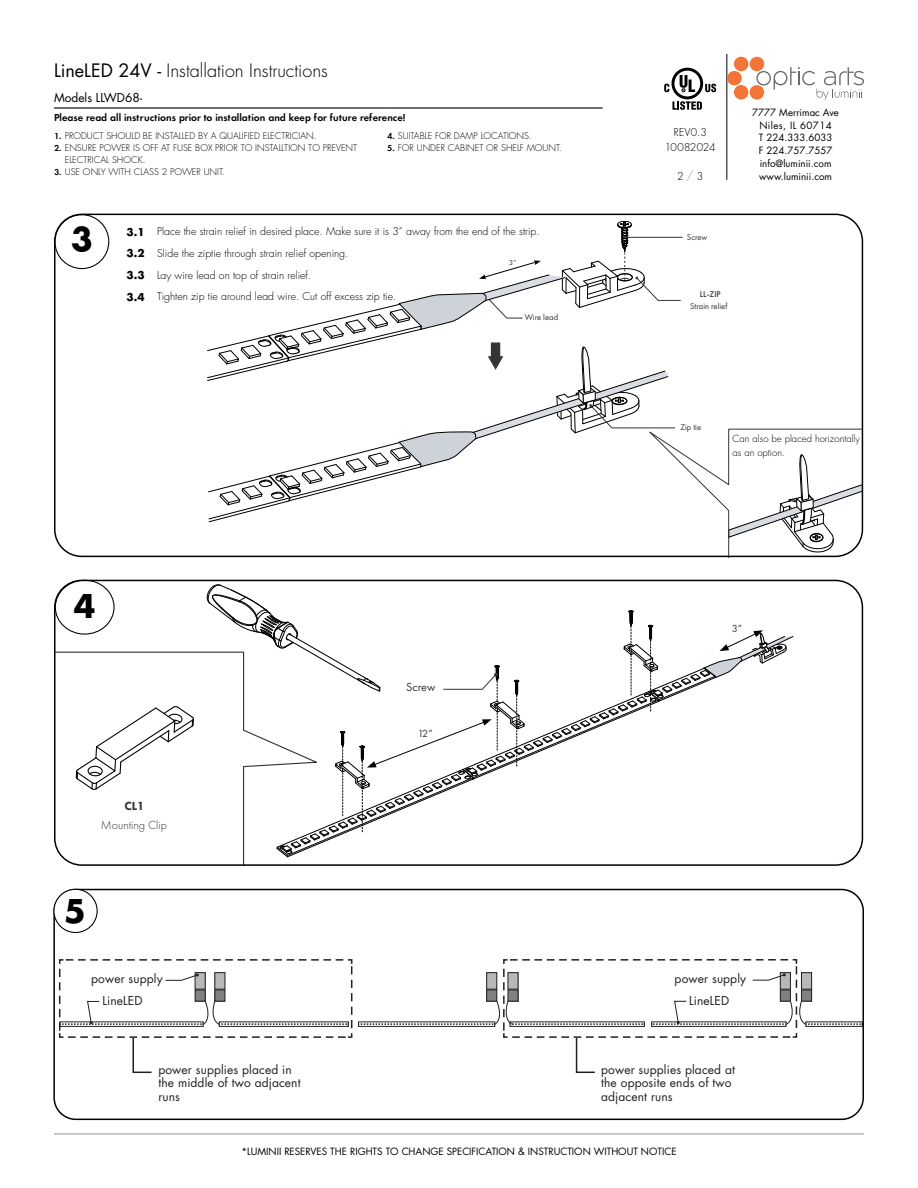
<style>
.page{position:relative;width:918px;height:1188px;background:#fff}
.page>*{position:absolute;margin:0;border:0;box-sizing:border-box;transform-origin:0 0}
.t1{font:36px "Futura Bold DTC";color:#000}
.t2{font:300 18px "Futura";color:#000}
.t3{font:300 12.15px "Futura PT";color:#343537}
.t4{font:12.15px "Futura PT";color:#343537}
.t5{font:800 12.15px "Futura PT";color:#343537}
.t6{font:12px/13.5px "Futura";letter-spacing:.01em;color:#231f20}
.t7{font:12px/15px "Futura Light DTC";letter-spacing:-.015em;color:#000;text-align:center}
.t8{font:12px "Futura";color:#000}
.t9{font:10.65px "Futura PT";color:#343537}
.t10{font:300 10.5px/21.6px "Futura";color:#000}
.t11{font:10.5px "Futura Demi Bold DTC";color:#000}
.t12{font:9.75px/12.8px "Futura";color:#000;text-align:center}
.t13{font:300 9.6px/13.6px "Futura";color:#000}
.t14{font:300 9px/12px "Futura";color:#000}
.t15{font:8.7px "Futura PT";color:#343537}
.t16{font:500 8.7px "Futura PT";color:#343537}
.s1{font-weight:400}
.s2{font-family:"Futura Demi Bold DTC";font-weight:400}
.s3{font-weight:700}
.s4{color:#93918f}
</style>
<div class="page">
<hr style="left:54px;top:107px;width:333px;height:2px;background:#000">
<hr style="left:387px;top:107px;width:216px;height:2px;background:#000">
<hr style="left:726px;top:54px;width:1px;height:54px;background:#000">
<svg style="left:726px;top:108px;width:1px;height:72px"></svg>
<svg style="left:672px;top:101px;width:30px;height:9px"></svg>
<svg style="left:705px;top:84px;width:11px;height:8px"></svg>
<svg style="left:672px;top:68px;width:31px;height:31px"></svg>
<div style="left:674px;top:71px;width:26px;height:25px;background:#fff;border-radius:50%"></div>
<svg style="left:680px;top:75px;width:15px;height:17px"></svg>
<svg style="left:664px;top:84px;width:5px;height:8px"></svg>
<svg style="left:727px;top:57px;width:137px;height:43px"></svg>
<svg style="left:54px;top:651px;width:234px;height:215px"></svg>
<svg style="left:75px;top:706px;width:119px;height:84px"></svg>
<svg style="left:206px;top:584px;width:588px;height:273px"></svg>
<div style="left:54px;top:580px;width:809px;height:286px;border:2px solid #000;border-radius:27px"></div>
<hr style="left:54px;top:1134px;width:810px;height:1px;background:#93918f">
<svg style="left:58px;top:959px;width:803px;height:115px"></svg>
<div style="left:53px;top:889px;width:811px;height:231px;border:2px solid #000101;border-radius:22px"></div>
<div style="left:54px;top:889px;width:43px;height:44px;background:#fff;border-radius:50%"></div>
<div style="left:53px;top:889px;width:45px;height:44px;border:1px solid #000;border-radius:50%"></div>
<svg style="left:207px;top:221px;width:656px;height:336px"></svg>
<h2 class="t2" style="left:54px;top:59px;width:275px"><span class="s1">LineLED 24V -</span> Installation Instructions</h2>
<h3 class="t8" style="left:54px;top:89px;width:90px">Models LLWD68-</h3>
<p class="t11" style="left:54px;top:111px;width:353px">Please read all instructions prior to installation and keep for future reference!</p>
<p class="t14" style="left:54px;top:130px;width:264px"><span class="s2">1.</span> PRODUCT SHOULD BE INSTALLED BY A QUALIFIED ELECTRICIAN.</p>
<p class="t14" style="left:65px;top:142px;width:294px;text-indent:-11px"><span class="s2">2.</span> ENSURE POWER IS OFF AT FUSE BOX PRIOR TO INSTALLTION TO PREVENT<br>ELECTRICAL SHOCK.</p>
<p class="t14" style="left:54px;top:166px;width:173px"><span class="s2">3.</span> USE ONLY WITH CLASS 2 POWER UNIT.</p>
<p class="t14" style="left:387px;top:130px;width:146px"><span class="s2">4.</span> SUITABLE FOR DAMP LOCATIONS.</p>
<p class="t14" style="left:387px;top:142px;width:176px"><span class="s2">5.</span> FOR UNDER CABINET OR SHELF MOUNT.</p>
<h1 class="t1" style="left:70px;top:218px;width:24px">3</h1>
<p class="t10" style="left:127px;top:221px;width:415px"><span class="s3">3.1</span> Place the strain relief in desired place. Make sure it is 3” away from the end of the strip.<br><span class="s3">3.2</span> Slide the ziptie through strain relief opening.<br><span class="s3">3.3</span> Lay wire lead on top of strain relief.<br><span class="s3">3.4</span> Tighten zip tie around lead wire. Cut off excess zip tie.</p>
<h1 class="t1" style="left:73px;top:585px;width:24px">4</h1>
<h3 class="t5" style="left:124px;top:799px;width:22px">CL1</h3>
<h3 class="t3" style="left:101px;top:818px;width:68px">Mounting Clip</h3>
<h1 class="t1" style="left:64px;top:889px;width:24px">5</h1>
<h3 class="t6" style="left:91px;top:972px;width:73px">power supply</h3>
<p class="t15" style="left:525px;top:312px;width:35px">Wire lead</p>
<h3 class="t4" style="left:406px;top:680px;width:31px">Screw</h3>
<p class="t9" style="left:418px;top:727px;width:17px">12”</p>
<h3 class="t7" style="left:665px;top:124px;width:53px">REV0.3<br>10082024</h3>
<h3 class="t7" style="left:677px;top:169px;width:28px">2 <span class="s4">/</span> 3</h3>
<p class="t15" style="left:687px;top:232px;width:22px">Screw</p>
<p class="t16" style="left:700px;top:288px;width:22px">LL-ZIP</p>
<p class="t15" style="left:690px;top:301px;width:39px">Strain relief</p>
<p class="t12" style="left:752px;top:106px;width:88px">7777 Merrimac Ave<br>Niles, IL 60714<br>T 224.333.6033<br>F 224.757.7557 info@luminii.com www.luminii.com</p>
<p class="t15" style="left:681px;top:422px;width:22px">Zip tie</p>
<p class="t13" style="left:732px;top:432px;width:129px">Can also be placed horizontally as an option.</p>
<p class="t9" style="left:732px;top:623px;width:12px">3”</p>
<h3 class="t6" style="left:675px;top:972px;width:73px">power supply</h3>
<h3 class="t6" style="left:103px;top:994px;width:41px">LineLED</h3>
<h3 class="t6" style="left:689px;top:993px;width:41px">LineLED</h3>
<h3 class="t6" style="left:158px;top:1063px;width:144px">power supplies placed in the middle of two adjacent runs</h3>
<h3 class="t6" style="left:601px;top:1063px;width:135px">power supplies placed at the opposite ends of two adjacent runs</h3>
<p class="t12" style="left:241px;top:1145px;width:437px">*LUMINII RESERVES THE RIGHTS TO CHANGE SPECIFICATION &amp; INSTRUCTION WITHOUT NOTICE</p>
</div>
